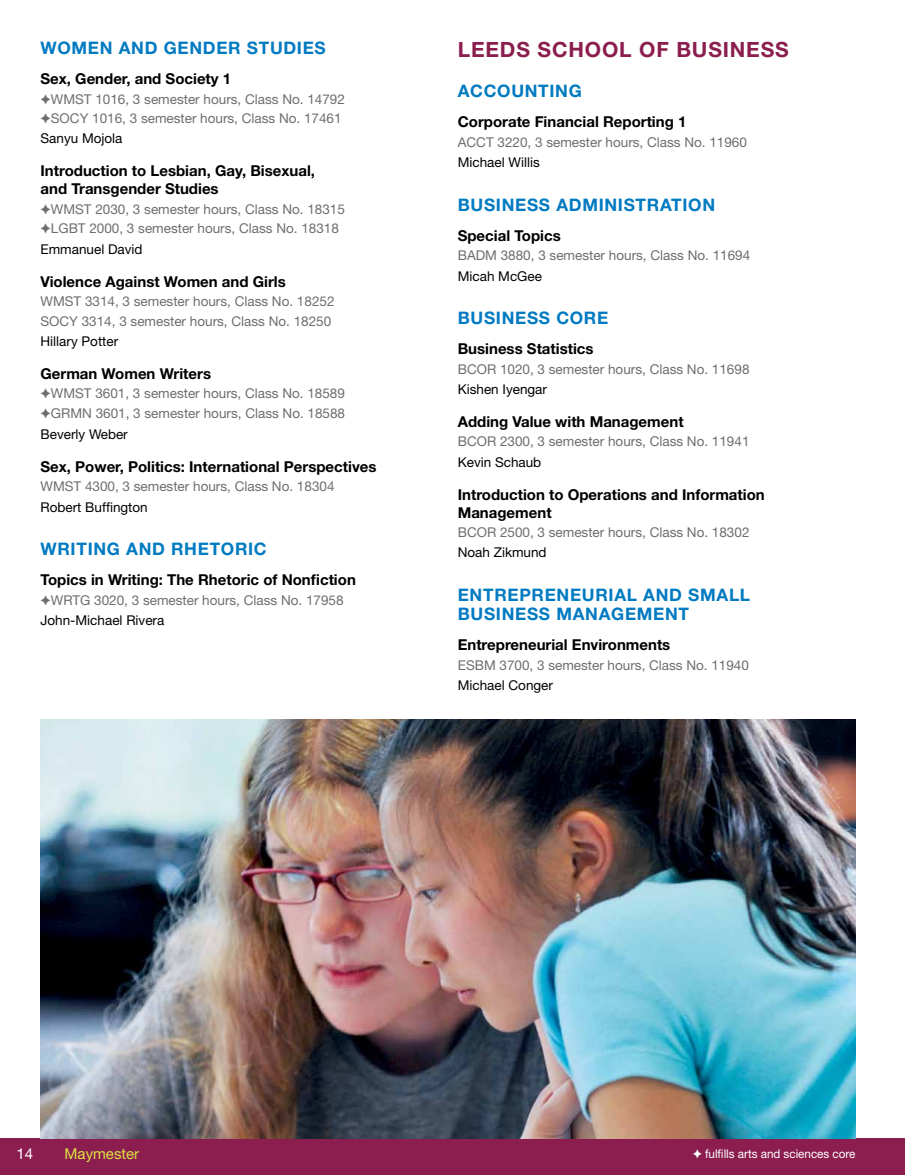
<style>
.page{position:relative;width:905px;height:1175px;background:#fff}
.page>*{position:absolute;margin:0;border:0;box-sizing:border-box;transform-origin:0 0}
.t1{font:700 21px "Helvetica Neue";letter-spacing:.04em;color:#8b1e4f}
.t2{font:700 17.25px "Helvetica Neue";letter-spacing:.04em;color:#007ac1}
.t3{font:700 15px/18px "Helvetica Neue";color:#000}
.t4{font:15px "Helvetica Neue";color:#dde243}
.t5{font:15px "Helvetica Neue";color:#fff}
.t6{font:13.5px/19.8px "Helvetica Neue";color:#6d6e71}
.t7{font:13.5px "Helvetica Neue";color:#000}
.t8{font:12px "Helvetica Neue";color:#fff}
.s1{color:#000}
</style>
<div class="page">
<div style="left:0;top:1138px;width:904px;height:36px;background:#8b1e4f"></div>
<img style="left:40px;top:719px;width:815px;height:419px">
<p class="t2" style="left:40px;top:37px;width:285px">Women and Gender Studies</p>
<p class="t3" style="left:40px;top:69px;width:192px">Sex, Gender, and Society 1</p>
<p class="t6" style="left:40px;top:89px;width:306px">✦WMST 1016, 3 semester hours, Class No. 14792 ✦SOCY 1016, 3 semester hours, Class No. 17461<br><span class="s1">Sanyu Mojola</span></p>
<p class="t3" style="left:40px;top:162px;width:276px">Introduction to Lesbian, Gay, Bisexual, and Transgender Studies</p>
<p class="t6" style="left:40px;top:199px;width:306px">✦WMST 2030, 3 semester hours, Class No. 18315 ✦LGBT 2000, 3 semester hours, Class No. 18318<br><span class="s1">Emmanuel David</span></p>
<p class="t3" style="left:40px;top:272px;width:247px">Violence Against Women and Girls</p>
<p class="t6" style="left:40px;top:291px;width:295px">WMST 3314, 3 semester hours, Class No. 18252<br>SOCY 3314, 3 semester hours, Class No. 18250</p>
<p class="t7" style="left:40px;top:333px;width:79px">Hillary Potter</p>
<p class="t3" style="left:40px;top:364px;width:172px">German Women Writers</p>
<p class="t6" style="left:40px;top:384px;width:306px">✦WMST 3601, 3 semester hours, Class No. 18589 ✦GRMN 3601, 3 semester hours, Class No. 18588</p>
<p class="t7" style="left:41px;top:426px;width:89px">Beverly Weber</p>
<p class="t3" style="left:40px;top:457px;width:337px">Sex, Power, Politics: International Perspectives</p>
<p class="t6" style="left:40px;top:476px;width:295px">WMST 4300, 3 semester hours, Class No. 18304</p>
<p class="t7" style="left:40px;top:499px;width:109px">Robert Buffington</p>
<p class="t2" style="left:40px;top:538px;width:27px">Writi</p>
<p class="t2" style="left:93px;top:538px;width:129px">ng and Rhetoric</p>
<p class="t3" style="left:40px;top:570px;width:317px">Topics in Writing: The Rhetoric of Nonfiction</p>
<p class="t6" style="left:40px;top:589px;width:304px;line-height:20.2px">✦WRTG 3020, 3 semester hours, Class No. 17958<br><span class="s1">John-Michael Rivera</span></p>
<h1 class="t1" style="left:458px;top:36px;width:15px">LEED</h1>
<h1 class="t1" style="left:516px;top:36px;width:274px">S SCHOOL OF BUSINESS</h1>
<p class="t2" style="left:458px;top:81px;width:15px">Accou</p>
<p class="t2" style="left:525px;top:81px;width:56px">nti ng</p>
<p class="t3" style="left:458px;top:113px;width:230px">Corporate Financial Reporting 1</p>
<p class="t6" style="left:458px;top:132px;width:291px">ACCT 3220, 3 semester hours, Class No. 11960</p>
<p class="t7" style="left:458px;top:154px;width:83px">Michael Willis</p>
<p class="t2" style="left:458px;top:194px;width:24px">Busi</p>
<p class="t2" style="left:501px;top:194px;width:128px">ness Administr</p>
<p class="t2" style="left:660px;top:194px;width:57px">atio n</p>
<p class="t3" style="left:458px;top:226px;width:105px">Special Topics</p>
<p class="t6" style="left:458px;top:245px;width:294px">BADM 3880, 3 semester hours, Class No. 11694</p>
<p class="t7" style="left:458px;top:268px;width:86px">Micah McGee</p>
<p class="t2" style="left:458px;top:307px;width:24px">Busi</p>
<p class="t2" style="left:501px;top:307px;width:108px">ness Core</p>
<p class="t3" style="left:458px;top:339px;width:137px">Business Statistics</p>
<p class="t6" style="left:458px;top:359px;width:293px">BCOR 1020, 3 semester hours, Class No. 11698</p>
<p class="t7" style="left:458px;top:381px;width:91px">Kishen Iyengar</p>
<p class="t3" style="left:458px;top:412px;width:227px">Adding Value with Management</p>
<p class="t6" style="left:458px;top:431px;width:293px">BCOR 2300, 3 semester hours, Class No. 11941</p>
<p class="t7" style="left:458px;top:454px;width:85px">Kevin Schaub</p>
<p class="t3" style="left:458px;top:485px;width:308px">Introduction to Operations and Information<br>Management</p>
<p class="t6" style="left:458px;top:522px;width:293px">BCOR 2500, 3 semester hours, Class No. 18302</p>
<p class="t7" style="left:458px;top:544px;width:90px">Noah Zikmund</p>
<p class="t2" style="left:458px;top:584px;width:135px">Entrepreneuri</p>
<p class="t2" style="left:614px;top:584px;width:137px">al and Small</p>
<p class="t2" style="left:458px;top:603px;width:24px">Busi</p>
<p class="t2" style="left:501px;top:603px;width:184px">ness Management</p>
<p class="t3" style="left:458px;top:635px;width:214px">Entrepreneurial Environments</p>
<p class="t6" style="left:458px;top:655px;width:293px">ESBM 3700, 3 semester hours, Class No. 11940</p>
<p class="t7" style="left:458px;top:677px;width:97px">Michael Conger</p>
<p class="t5" style="left:16px;top:1145px;width:18px">14</p>
<p class="t4" style="left:64px;top:1145px;width:76px">Maymester</p>
<p class="t8" style="left:692px;top:1146px;width:164px">✦ fulfills arts and sciences core</p>
</div>
